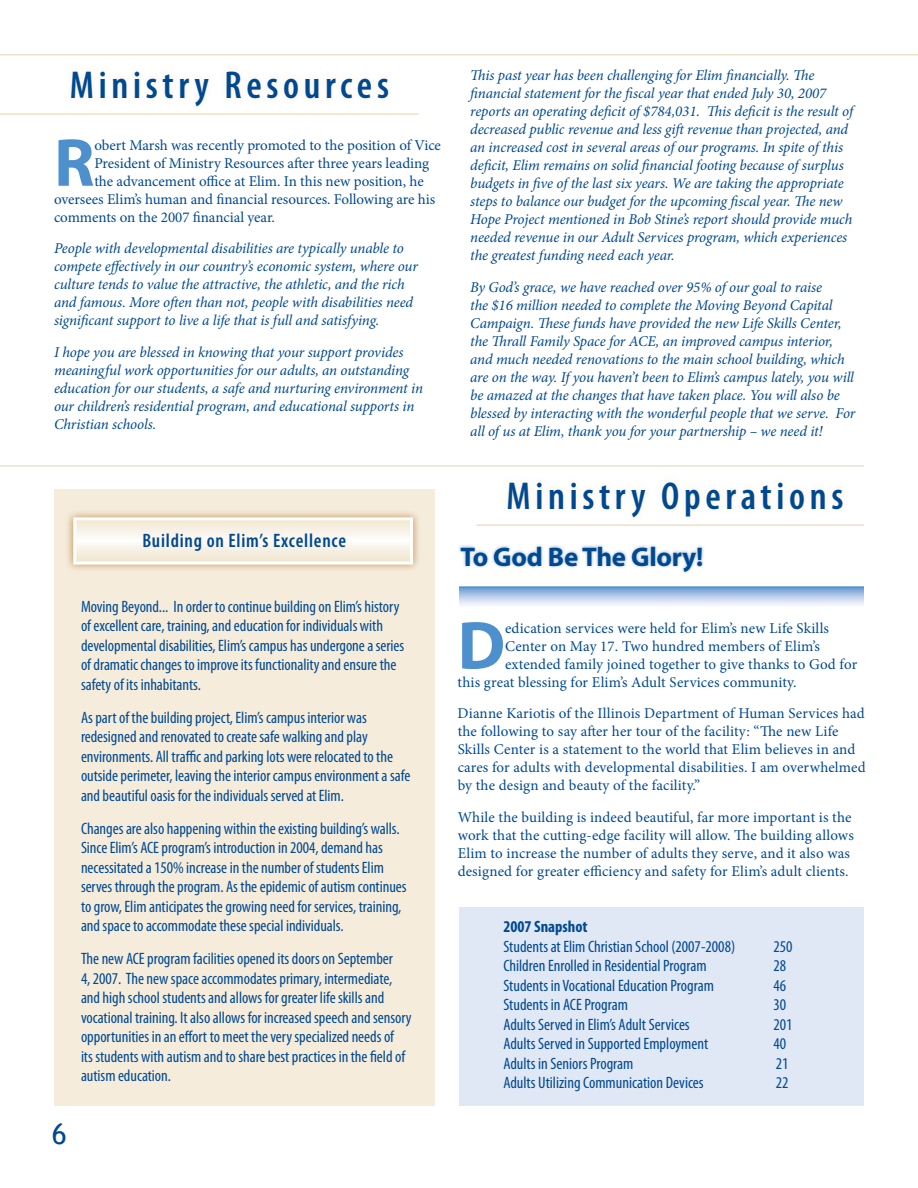
<style>
.page{position:relative;width:918px;height:1188px;background:#fff}
.page>*{position:absolute;margin:0;border:0;box-sizing:border-box;transform-origin:0 0}
.t1{font:700 68.4px "Myriad Pro";color:#4d90cd}
.t2{font:600 condensed 39px "Myriad Pro";letter-spacing:.12em;color:#004990}
.t3{font:28.5px "Trebuchet MS";color:#004990}
.t4{font:700 27px "Myriad Pro";letter-spacing:-.01em;color:#004990}
.t5{font:600 condensed 19.5px "Myriad Pro";letter-spacing:.04em;color:#004990}
.t6{font:condensed 16.5px/19.5px "Myriad Pro";letter-spacing:-.005em;color:#004990}
.t7{font:700 condensed 16.5px "Myriad Pro";color:#004990}
.t8{font:italic 15px/18px "Minion Pro";letter-spacing:-.01em;color:#004990}
.t9{font:15px/18px "Minion Pro";letter-spacing:.005em;color:#004990}
</style>
<div class="page">
<hr style="left:0;top:54px;width:918px;height:2px;background:#eee1c5">
<hr style="left:0;top:113px;width:418px;height:2px;background:#eee1c5">
<div style="left:459px;top:907px;width:405px;height:199px;background:#e0e7f5"></div>
<hr style="left:0;top:465px;width:864px;height:2px;background:#eee1c5">
<div style="left:501px;top:474px;width:417px;height:63px;background:#f5ecdc;opacity:.75"></div>
<hr style="left:477px;top:524px;width:387px;height:2px;background:#eee1c5">
<div style="left:457px;top:544px;width:419px;height:93px;background:#004990;opacity:.4"></div>
<svg style="left:459px;top:588px;width:405px;height:18px;background:#b9ceea"></svg>
<hr style="left:459px;top:586px;width:405px;height:2px;background:#4d90cd">
<div style="left:54px;top:489px;width:381px;height:617px;background:#f5ecdc"></div>
<div style="left:65px;top:509px;width:363px;height:72px;background:#b67327;opacity:.75"></div>
<svg style="left:77px;top:521px;width:332px;height:40px"></svg>
<div style="left:73px;top:517px;width:340px;height:48px;border:3px solid #fff"></div>
<div style="left:137px;top:526px;width:356px;height:43px;background:#f5ecdc;opacity:.75"></div>
<h2 class="t2" style="left:70px;top:63px;width:321px">Ministry Resources</h2>
<h1 class="t1" style="left:54px;top:118px;width:42px">R</h1>
<p class="t9" style="left:94px;top:136px;width:348px">obert Marsh was recently promoted to the position of Vice</p>
<p class="t9" style="left:94px;top:154px;width:336px">President of Ministry Resources after three years leading</p>
<p class="t9" style="left:94px;top:172px;width:331px">the advancement office at Elim. In this new position, he</p>
<p class="t9" style="left:54px;top:190px;width:383px">oversees Elim’s human and financial resources. Following are his</p>
<p class="t9" style="left:54px;top:208px;width:223px">comments on the 2007 financial year.</p>
<p class="t8" style="left:54px;top:239px;width:365px">People with developmental disabilities are typically unable to compete effectively in our country’s economic system, where our culture tends to value the attractive, the athletic, and the rich and famous. More often than not, people with disabilities need significant support to live a life that is full and satisfying.</p>
<p class="t8" style="left:54px;top:343px;width:370px">I hope you are blessed in knowing that your support provides meaningful work opportunities for our adults, an outstanding education for our students, a safe and nurturing environment in our children’s residential program, and educational supports in Christian schools.</p>
<h3 class="t5" style="left:142px;top:530px;width:205px">Building on Elim’s Excellence</h3>
<p class="t6" style="left:81px;top:596px;width:325px">Moving Beyond... In order to continue building on Elim’s history of excellent care, training, and education for individuals with developmental disabilities, Elim’s campus has undergone a series of dramatic changes to improve its functionality and ensure the safety of its inhabitants.</p>
<p class="t6" style="left:81px;top:707px;width:331px">As part of the building project, Elim’s campus interior was redesigned and renovated to create safe walking and play environments. All traffic and parking lots were relocated to the outside perimeter, leaving the interior campus environment a safe and beautiful oasis for the individuals served at Elim.</p>
<p class="t6" style="left:81px;top:818px;width:327px">Changes are also happening within the existing building’s walls.<br>Since Elim’s ACE program’s introduction in 2004, demand has necessitated a 150% increase in the number of students Elim serves through the program. As the epidemic of autism continues to grow, Elim anticipates the growing need for services, training, and space to accommodate these special individuals.</p>
<p class="t6" style="left:81px;top:949px;width:332px">The new ACE program facilities opened its doors on September<br>4, 2007. The new space accommodates primary, intermediate, and high school students and allows for greater life skills and vocational training. It also allows for increased speech and sensory opportunities in an effort to meet the very specialized needs of<br>its students with autism and to share best practices in the field of autism education.</p>
<h3 class="t3" style="left:52px;top:1117px;width:16px">6</h3>
<p class="t8" style="left:470px;top:67px;width:384px">This past year has been challenging for Elim financially. The financial statement for the fiscal year that ended July 30, 2007 reports an operating deficit of $784,031. This deficit is the result of decreased public revenue and less gift revenue than projected, and an increased cost in several areas of our programs. In spite of this deficit, Elim remains on solid financial footing because of surplus budgets in five of the last six years. We are taking the appropriate steps to balance our budget for the upcoming fiscal year. The new Hope Project mentioned in Bob Stine’s report should provide much needed revenue in our Adult Services program, which experiences the greatest funding need each year.</p>
<p class="t8" style="left:470px;top:278px;width:387px">By God’s grace, we have reached over 95% of our goal to raise<br>the $16 million needed to complete the Moving Beyond Capital Campaign. These funds have provided the new Life Skills Center, the Thrall Family Space for ACE, an improved campus interior, and much needed renovations to the main school building, which are on the way. If you haven’t been to Elim’s campus lately, you will be amazed at the changes that have taken place. You will also be blessed by interacting with the wonderful people that we serve. For all of us at Elim, thank you for your partnership – we need it!</p>
<h2 class="t2" style="left:507px;top:474px;width:338px">Ministry Operations</h2>
<h3 class="t4" style="left:460px;top:540px;width:245px">To God Be The Glory!</h3>
<h1 class="t1" style="left:458px;top:601px;width:49px">D</h1>
<p class="t9" style="left:505px;top:619px;width:326px">edication services were held for Elim’s new Life Skills</p>
<p class="t9" style="left:505px;top:637px;width:316px">Center on May 17. Two hundred members of Elim’s</p>
<p class="t9" style="left:505px;top:655px;width:354px">extended family joined together to give thanks to God for</p>
<p class="t9" style="left:458px;top:673px;width:340px">this great blessing for Elim’s Adult Services community.</p>
<p class="t9" style="left:458px;top:704px;width:410px">Dianne Kariotis of the Illinois Department of Human Services had the following to say after her tour of the facility: “The new Life Skills Center is a statement to the world that Elim believes in and cares for adults with developmental disabilities. I am overwhelmed by the design and beauty of the facility.”</p>
<p class="t9" style="left:458px;top:808px;width:398px">While the building is indeed beautiful, far more important is the work that the cutting-edge facility will allow. The building allows Elim to increase the number of adults they serve, and it also was designed for greater efficiency and safety for Elim’s adult clients.</p>
<p class="t7" style="left:503px;top:917px;width:86px">2007 Snapshot</p>
<p class="t6" style="left:503px;top:937px;width:233px">Students at Elim Christian School (2007-2008)</p>
<p class="t6" style="left:773px;top:937px;width:21px">250</p>
<p class="t6" style="left:503px;top:956px;width:205px">Children Enrolled in Residential Program</p>
<p class="t6" style="left:773px;top:956px;width:14px">28</p>
<p class="t6" style="left:503px;top:976px;width:212px">Students in Vocational Education Program</p>
<p class="t6" style="left:773px;top:976px;width:14px">46</p>
<p class="t6" style="left:503px;top:995px;width:126px">Students in ACE Program</p>
<p class="t6" style="left:773px;top:995px;width:14px">30</p>
<p class="t6" style="left:503px;top:1015px;width:188px">Adults Served in Elim’s Adult Services</p>
<p class="t6" style="left:773px;top:1015px;width:21px">201</p>
<p class="t6" style="left:503px;top:1034px;width:206px">Adults Served in Supported Employment</p>
<p class="t6" style="left:773px;top:1034px;width:14px">40</p>
<p class="t6" style="left:503px;top:1054px;width:132px">Adults in Seniors Program</p>
<p class="t6" style="left:776px;top:1054px;width:14px">21</p>
<p class="t6" style="left:503px;top:1073px;width:202px">Adults Utilizing Communication Devices</p>
<p class="t6" style="left:776px;top:1073px;width:14px">22</p>
</div>
